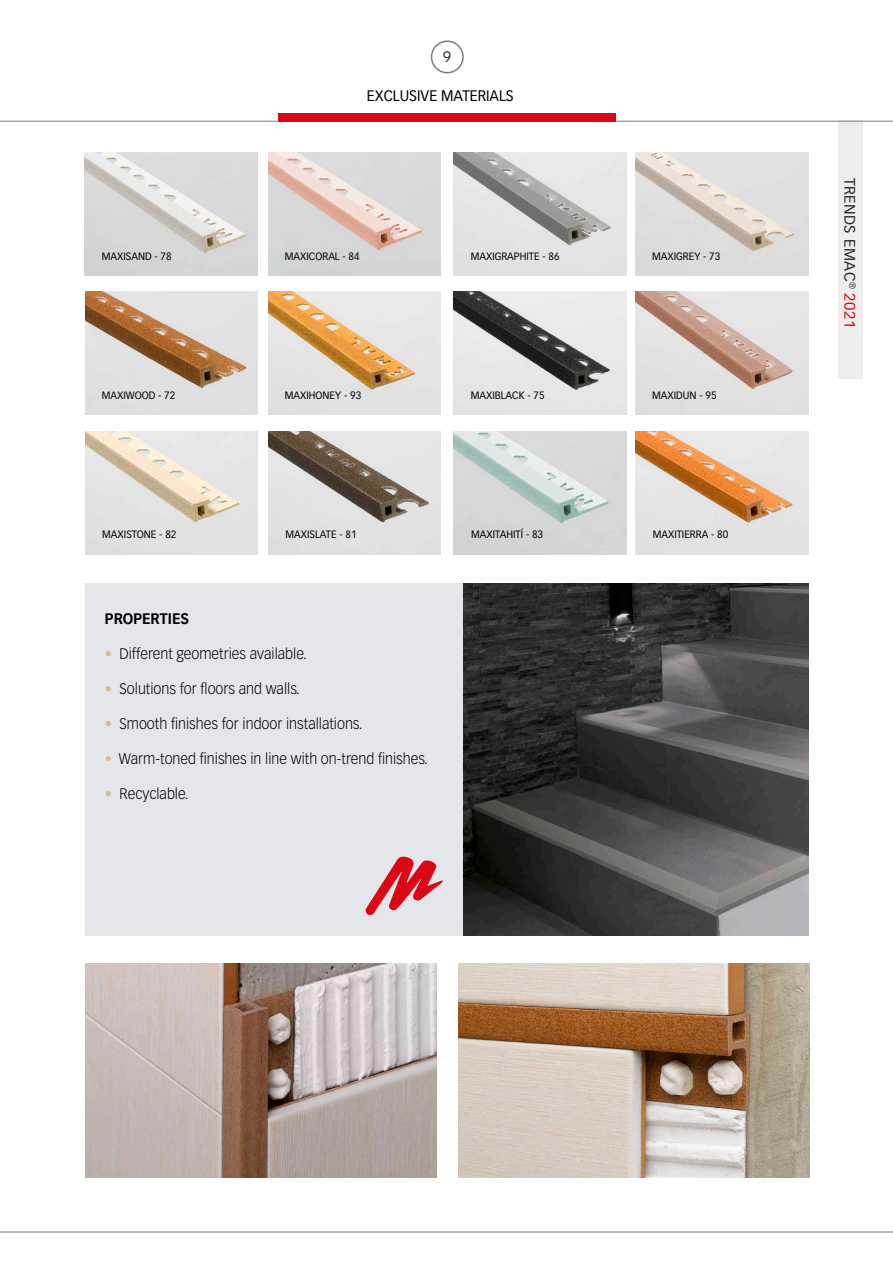
<style>
.page{position:relative;width:893px;height:1263px;background:#fff}
.page>*{position:absolute;margin:0;border:0;box-sizing:border-box;transform-origin:0 0}
.t1{font:300 15px "Vectora LT Std";color:#000;scale:.95 1}
.t2{font:15px "Vectora LT Std";color:#000;scale:.95 1}
.t3{font:15px "Vectora LT Std";letter-spacing:.03em;color:#282732}
.t4{font:700 15px "Vectora LT Std";color:#000;scale:.95 1}
.t5{font:15px "Cocogoose Classic";color:#282732}
.t6{font:10.5px "Vectora LT Std";color:#000;scale:.95 1}
.s1{color:#dc0714}
.s2{color:#d5bc8e}
</style>
<div class="page">
<div style="left:838px;top:121px;width:25px;height:258px;background:#ededec"></div>
<hr style="left:0;top:121px;width:893px;height:1px;background:#807a85">
<div style="left:279px;top:113px;width:337px;height:9px;background:#dc0714"></div>
<div style="left:431px;top:40px;width:33px;height:33px;border:2px solid #807a85;border-radius:50%"></div>
<hr style="left:0;top:1231px;width:893px;height:1px;background:#807a85">
<img style="left:85px;top:152px;width:172px;height:124px">
<img style="left:268px;top:152px;width:173px;height:124px">
<img style="left:454px;top:152px;width:172px;height:124px">
<img style="left:636px;top:152px;width:172px;height:124px">
<img style="left:85px;top:291px;width:173px;height:124px">
<img style="left:268px;top:291px;width:173px;height:124px">
<img style="left:454px;top:291px;width:172px;height:124px">
<img style="left:636px;top:291px;width:172px;height:124px">
<img style="left:85px;top:431px;width:173px;height:124px">
<img style="left:268px;top:431px;width:173px;height:124px">
<img style="left:454px;top:431px;width:172px;height:124px">
<img style="left:636px;top:431px;width:172px;height:124px">
<img style="left:85px;top:964px;width:351px;height:214px">
<img style="left:458px;top:964px;width:351px;height:214px">
<div style="left:85px;top:583px;width:402px;height:352px;background:#e4e6ea"></div>
<img style="left:463px;top:584px;width:345px;height:351px">
<svg style="left:366px;top:856px;width:77px;height:59px"></svg>
<p class="t5" style="left:443px;top:46px;width:10px">9</p>
<p class="t2" style="left:367px;top:87px;width:156px">EXCLUSIVE MATERIALS</p>
<p class="t6" style="left:102px;top:251px;width:75px">MAXISAND - 78</p>
<p class="t6" style="left:285px;top:251px;width:80px">MAXICORAL - 84</p>
<p class="t6" style="left:471px;top:251px;width:95px">MAXIGRAPHITE - 86</p>
<p class="t6" style="left:652px;top:251px;width:73px">MAXIGREY - 73</p>
<p class="t3" style="left:858px;top:178px;width:152px;rotate:90deg">TRENDS EMAC<sup>®</sup> <span class="s1">2021</span></p>
<p class="t6" style="left:102px;top:389px;width:79px">MAXIWOOD - 72</p>
<p class="t6" style="left:285px;top:389px;width:82px">MAXIHONEY - 93</p>
<p class="t6" style="left:471px;top:389px;width:79px">MAXIBLACK - 75</p>
<p class="t6" style="left:652px;top:389px;width:69px">MAXIDUN - 95</p>
<p class="t6" style="left:102px;top:528px;width:80px">MAXISTONE - 82</p>
<p class="t6" style="left:285px;top:528px;width:76px">MAXISLATE - 81</p>
<p class="t6" style="left:471px;top:528px;width:77px">MAXITAHITÍ - 83</p>
<p class="t6" style="left:653px;top:528px;width:81px">MAXITIERRA - 80</p>
<p class="t4" style="left:105px;top:610px;width:90px">PROPERTIES</p>
<p class="t1" style="left:105px;top:645px;width:214px"><span class="s2">•</span> Different geometries available.</p>
<p class="t1" style="left:105px;top:680px;width:207px"><span class="s2">•</span> Solutions for floors and walls.</p>
<p class="t1" style="left:105px;top:715px;width:273px"><span class="s2">•</span> Smooth finishes for indoor installations.</p>
<p class="t1" style="left:105px;top:750px;width:341px"><span class="s2">•</span> Warm-toned finishes in line with on-trend finishes.</p>
<p class="t1" style="left:105px;top:785px;width:90px"><span class="s2">•</span> Recyclable.</p>
</div>
